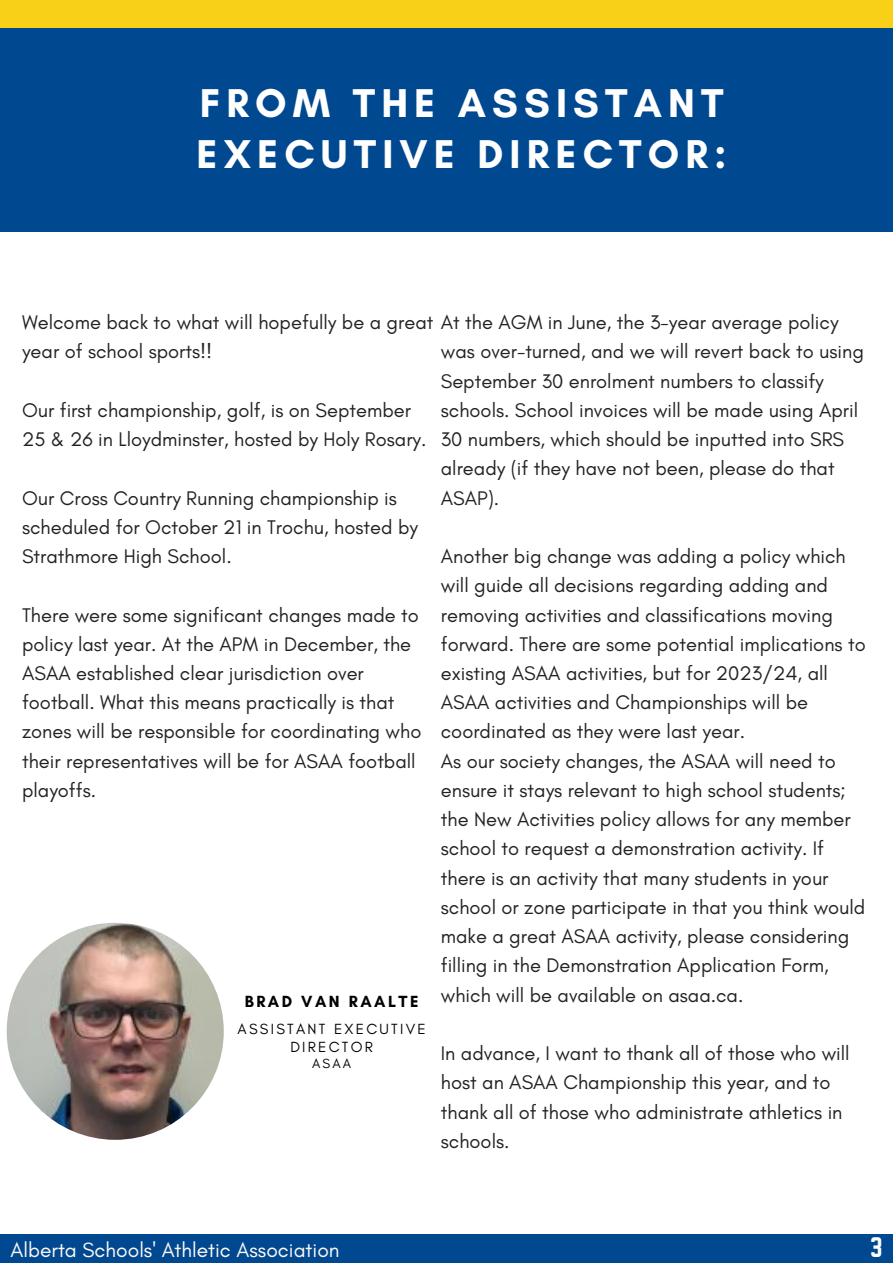
<style>
.page{position:relative;width:893px;height:1264px;background:#fff}
.page>*{position:absolute;margin:0;border:0;box-sizing:border-box;transform-origin:0 0}
.t1{font:700 40.95px/50.8px "Glacial Indifference";letter-spacing:.15em;color:#fff}
.t2{font:24.75px "Norwester";color:#fff}
.t3{font:21px "Glacial Indifference";color:#fff9f6}
.t4{font:20.1px/29.2px "Glacial Indifference";color:#222}
.t5{font:700 16.5px "Glacial Indifference";letter-spacing:.15em;color:#000}
.t6{font:15px/18px "Glacial Indifference";letter-spacing:.15em;color:#000;text-align:center}
.t7{font:13.5px "Glacial Indifference";color:#000}
</style>
<div class="page">
<div style="left:0;top:1234px;width:892px;height:28px;background:#004990"></div>
<div style="left:0;top:27px;width:892px;height:204px;background:#004990"></div>
<div style="left:0;top:0;width:892px;height:27px;background:#f7d017"></div>
<img style="left:6px;top:922px;width:218px;height:218px">
<p class="t1" style="left:196px;top:77px;width:531px">FROM THE ASSISTANT<br>EXECUTIVE DIRECTOR:</p>
<p class="t4" style="left:22px;top:307px;width:817px">Welcome back to what will hopefully be a great At the AGM in June, the 3-year average policy year of school sports!!</p>
<p class="t4" style="left:22px;top:395px;width:406px">Our first championship, golf, is on September<br>25 &amp; 26 in Lloydminster, hosted by Holy Rosary.</p>
<p class="t4" style="left:22px;top:483px;width:397px">Our Cross Country Running championship is scheduled for October 21 in Trochu, hosted by<br>Strathmore High School.</p>
<p class="t4" style="left:22px;top:600px;width:401px">There were some significant changes made to policy last year. At the APM in December, the ASAA established clear jurisdiction over football. What this means practically is that zones will be responsible for coordinating who their representatives will be for ASAA football playoffs.</p>
<p class="t4" style="left:441px;top:337px;width:424px">was over-turned, and we will revert back to using September 30 enrolment numbers to classify schools. School invoices will be made using April 30 numbers, which should be inputted into SRS already (if they have not been, please do that ASAP).</p>
<p class="t4" style="left:441px;top:541px;width:426px">Another big change was adding a policy which will guide all decisions regarding adding and removing activities and classifications moving forward. There are some potential implications to existing ASAA activities, but for 2023/24, all ASAA activities and Championships will be coordinated as they were last year.</p>
<p class="t4" style="left:441px;top:746px;width:426px">As our society changes, the ASAA will need to ensure it stays relevant to high school students; the New Activities policy allows for any member school to request a demonstration activity. If there is an activity that many students in your school or zone participate in that you think would make a great ASAA activity, please considering filling in the Demonstration Application Form, which will be available on asaa.ca.</p>
<p class="t5" style="left:245px;top:991px;width:175px">BRAD VAN RAALTE</p>
<p class="t6" style="left:237px;top:1019px;width:190px">ASSISTANT EXECUTIVE<br>DIRECTOR</p>
<p class="t7" style="left:312px;top:1055px;width:40px">ASAA</p>
<p class="t4" style="left:441px;top:1038px;width:410px">In advance, I want to thank all of those who will host an ASAA Championship this year, and to thank all of those who administrate athletics in schools.</p>
<p class="t3" style="left:11px;top:1236px;width:330px">Alberta Schools' Athletic Association</p>
<p class="t2" style="left:870px;top:1232px;width:14px">3</p>
</div>
